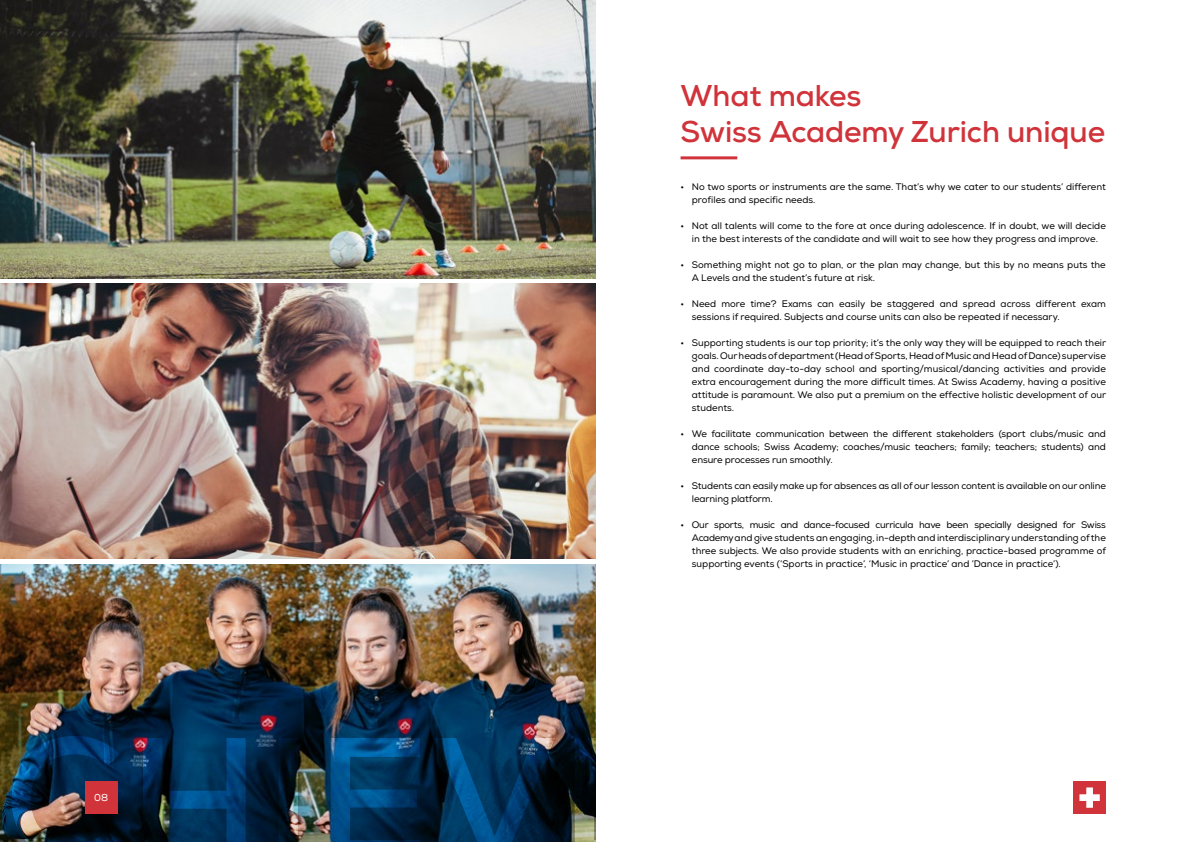
<style>
.page{position:relative;width:1191px;height:842px;background:#fff}
.page>*{position:absolute;margin:0;border:0;box-sizing:border-box;transform-origin:0 0}
.t1{font:700 30px "Nexa";letter-spacing:-.005em;color:#d0333a}
.t2{font:10px "Nexa";color:#fff}
.t3{font:9.5px/13px "Nexa";color:#000}
</style>
<div class="page">
<img style="left:0;top:0;width:595px;height:278px">
<img style="left:0;top:284px;width:595px;height:274px">
<img style="left:0;top:565px;width:595px;height:171px">
<img style="left:0;top:736px;width:596px;height:106px">
<hr style="left:680px;top:156px;width:57px;height:3px;background:#d0333a">
<div style="left:85px;top:781px;width:33px;height:33px;background:#d0333a"></div>
<div style="left:1073px;top:781px;width:33px;height:33px;background:#d0333a"></div>
<svg style="left:1079px;top:787px;width:20px;height:21px"></svg>
<p class="t2" style="left:94px;top:791px;width:15px">08</p>
<p class="t1" style="left:680px;top:76px;width:182px">What makes</p>
<p class="t1" style="left:680px;top:112px;width:426px">Swiss Academy Zurich unique</p>
<p class="t3" style="left:692px;top:180px;width:415px;text-indent:-11px">• No two sports or instruments are the same. That’s why we cater to our students’ different profiles and specific needs.</p>
<p class="t3" style="left:680px;top:219px;width:427px;text-align:center">• Not all talents will come to the fore at once during adolescence. If in doubt, we will decide in the best interests of the candidate and will wait to see how they progress and improve.</p>
<p class="t3" style="left:692px;top:258px;width:415px;text-indent:-11px">• Something might not go to plan, or the plan may change, but this by no means puts the<br>A Levels and the student’s future at risk.</p>
<p class="t3" style="left:692px;top:297px;width:415px;text-indent:-11px">• Need more time? Exams can easily be staggered and spread across different exam sessions if required. Subjects and course units can also be repeated if necessary.</p>
<p class="t3" style="left:692px;top:336px;width:416px;text-align:justify;text-indent:-11px">• Supporting students is our top priority; it’s the only way they will be equipped to reach their goals. Our heads of department (Head of Sports, Head of Music and Head of Dance) supervise and coordinate day-to-day school and sporting/musical/dancing activities and provide extra encouragement during the more difficult times. At Swiss Academy, having a positive attitude is paramount. We also put a premium on the effective holistic development of our students.</p>
<p class="t3" style="left:692px;top:427px;width:415px;text-align:justify;text-indent:-11px">• We facilitate communication between the different stakeholders (sport clubs/music and dance schools; Swiss Academy; coaches/music teachers; family; teachers; students) and ensure processes run smoothly.</p>
<p class="t3" style="left:692px;top:479px;width:415px;text-indent:-11px">• Students can easily make up for absences as all of our lesson content is available on our online learning platform.</p>
<p class="t3" style="left:692px;top:518px;width:416px;text-align:justify;text-indent:-11px">• Our sports, music and dance-focused curricula have been specially designed for Swiss Academy and give students an engaging, in-depth and interdisciplinary understanding of the three subjects. We also provide students with an enriching, practice-based programme of supporting events (‘Sports in practice’, ‘Music in practice’ and ’Dance in practice’).</p>
</div>
